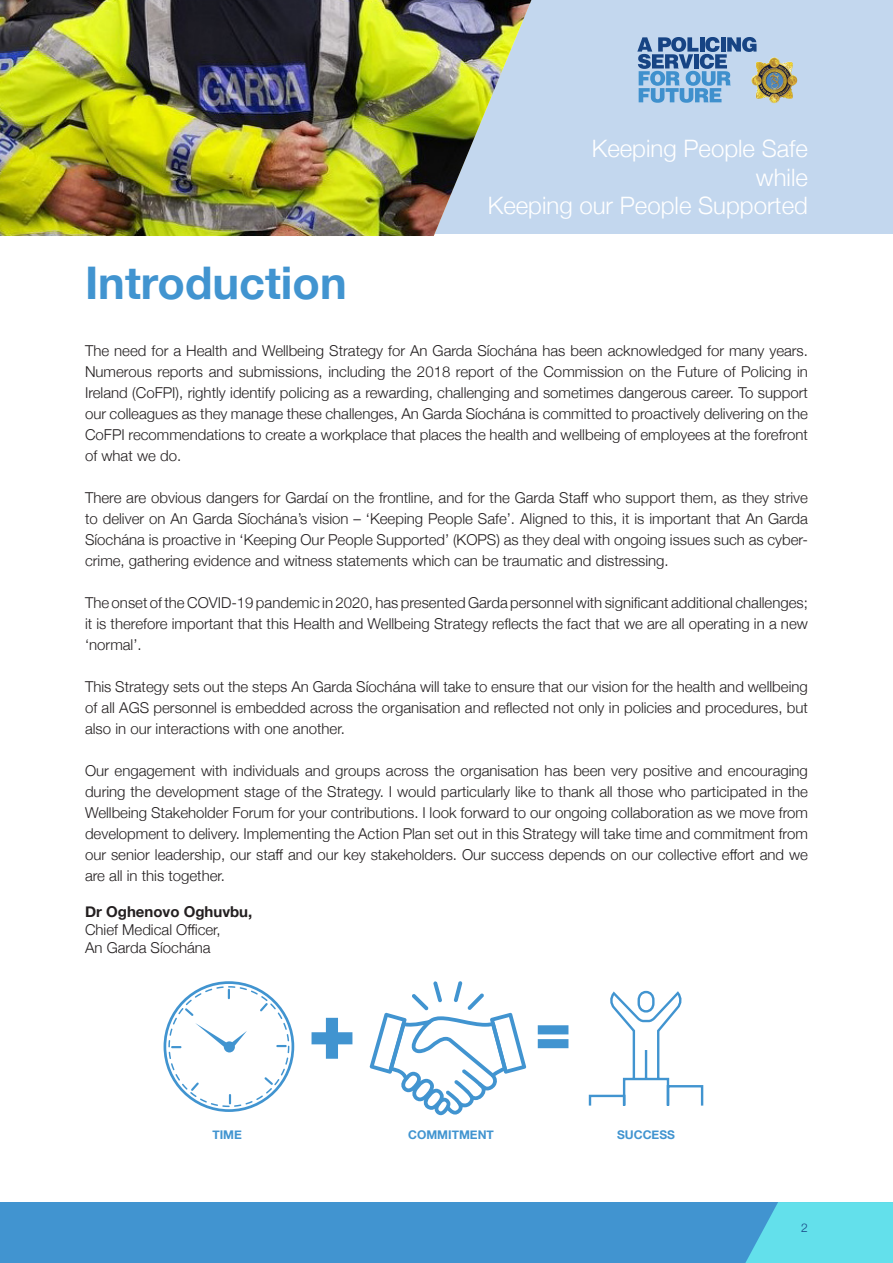
<style>
.page{position:relative;width:893px;height:1263px;background:#fff}
.page>*{position:absolute;margin:0;border:0;box-sizing:border-box;transform-origin:0 0}
.t1{font:700 45px "Helvetica Neue";color:#4194d0}
.t2{font:300 24px "Helvetica Neue";color:#fff}
.t3{font:300 15px/21px "Helvetica Neue";color:#231f20;text-align:justify}
.t4{font:700 12px "Helvetica Neue";color:#4194d0}
.t5{font:300 12px "Helvetica Neue";color:#174484}
.s1{font-weight:700}
</style>
<div class="page">
<div style="left:0;top:0;width:893px;height:234px;background:#c3d7ee"></div>
<div style="left:0;top:1202px;width:893px;height:61px;background:#4194d0"></div>
<svg style="left:745px;top:1202px;width:148px;height:61px;background:#5ed7e7"></svg>
<img style="left:0;top:0;width:531px;height:236px">
<svg style="left:312px;top:1018px;width:40px;height:41px"></svg>
<svg style="left:370px;top:981px;width:156px;height:134px"></svg>
<svg style="left:164px;top:981px;width:130px;height:131px"></svg>
<svg style="left:538px;top:1025px;width:30px;height:23px"></svg>
<svg style="left:588px;top:990px;width:116px;height:116px"></svg>
<svg style="left:637px;top:37px;width:119px;height:66px"></svg>
<img style="left:751px;top:57px;width:37px;height:46px">
<p class="t1" style="left:85px;top:248px;width:263px">Introduction</p>
<p class="t2" style="left:592px;top:129px;width:218px">Keeping People Safe</p>
<p class="t2" style="left:756px;top:158px;width:54px">while</p>
<p class="t2" style="left:488px;top:187px;width:322px">Keeping our People Supported</p>
<p class="t3" style="left:85px;top:339px;width:724px">The need for a Health and Wellbeing Strategy for An Garda Síochána has been acknowledged for many years.<br>Numerous reports and submissions, including the 2018 report of the Commission on the Future of Policing in Ireland (CoFPI), rightly identify policing as a rewarding, challenging and sometimes dangerous career. To support our colleagues as they manage these challenges, An Garda Síochána is committed to proactively delivering on the CoFPI recommendations to create a workplace that places the health and wellbeing of employees at the forefront of what we do.</p>
<p class="t3" style="left:85px;top:486px;width:724px">There are obvious dangers for Gardaí on the frontline, and for the Garda Staff who support them, as they strive to deliver on An Garda Síochána’s vision – ‘Keeping People Safe’. Aligned to this, it is important that An Garda Síochána is proactive in ‘Keeping Our People Supported’ (KOPS) as they deal with ongoing issues such as cyber&shy;crime, gathering evidence and witness statements which can be traumatic and distressing.</p>
<p class="t3" style="left:85px;top:591px;width:724px">The onset of the COVID-19 pandemic in 2020, has presented Garda personnel with significant additional challenges; it is therefore important that this Health and Wellbeing Strategy reflects the fact that we are all operating in a new ‘normal’.</p>
<p class="t3" style="left:85px;top:675px;width:724px">This Strategy sets out the steps An Garda Síochána will take to ensure that our vision for the health and wellbeing of all AGS personnel is embedded across the organisation and reflected not only in policies and procedures, but also in our interactions with one another.</p>
<p class="t3" style="left:85px;top:759px;width:724px">Our engagement with individuals and groups across the organisation has been very positive and encouraging during the development stage of the Strategy. I would particularly like to thank all those who participated in the Wellbeing Stakeholder Forum for your contributions. I look forward to our ongoing collaboration as we move from development to delivery. Implementing the Action Plan set out in this Strategy will take time and commitment from our senior leadership, our staff and our key stakeholders. Our success depends on our collective effort and we are all in this together.</p>
<p class="t3" style="left:85px;top:902px;width:169px;line-height:18px"><span class="s1">Dr Oghenovo Oghuvbu,<br></span>Chief Medical Officer,</p>
<p class="t3" style="left:85px;top:936px;width:127px">An Garda Síochána</p>
<p class="t4" style="left:212px;top:1125px;width:31px">TIME</p>
<p class="t4" style="left:408px;top:1125px;width:87px">COMMITMENT</p>
<p class="t4" style="left:617px;top:1125px;width:59px">SUCCESS</p>
<p class="t5" style="left:801px;top:1218px;width:8px">2</p>
</div>
